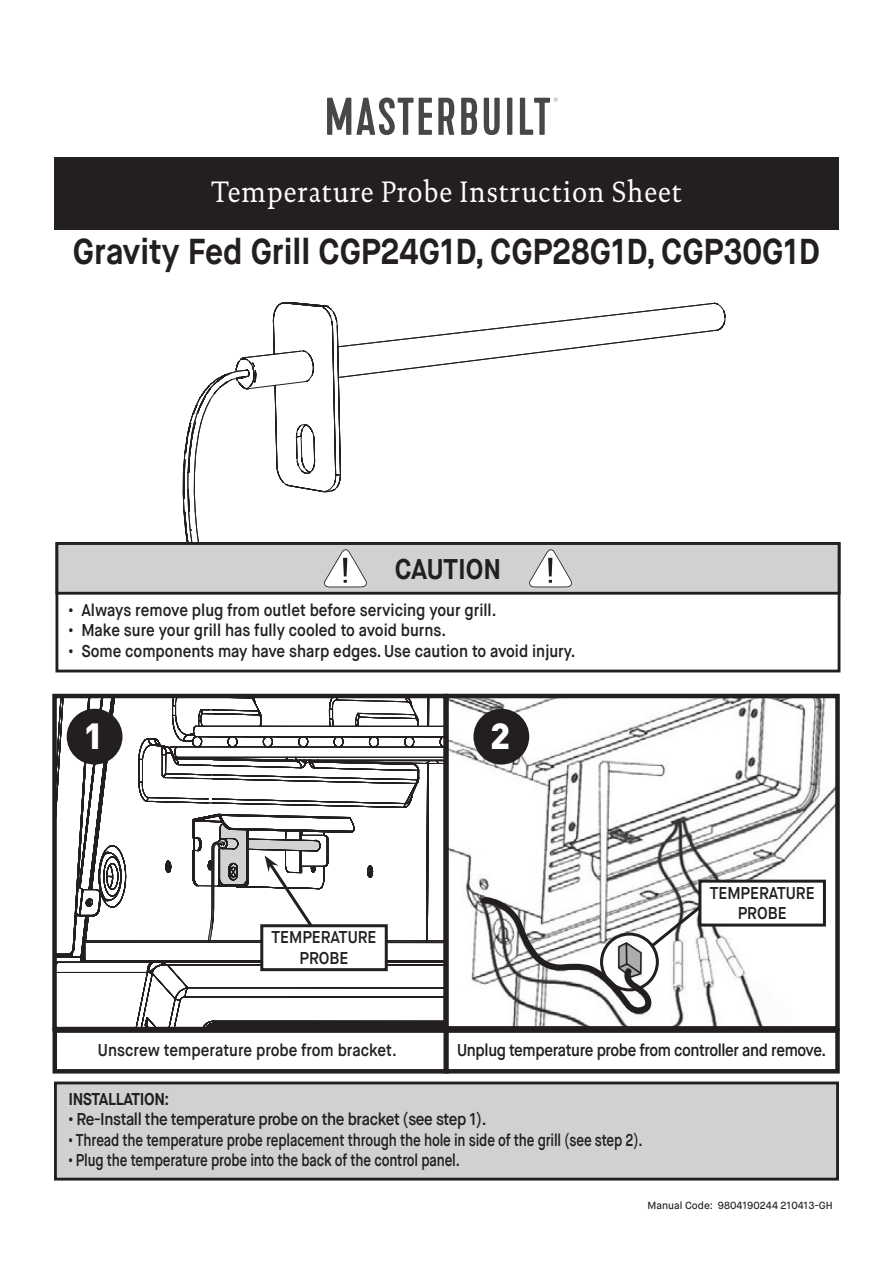
<style>
.page{position:relative;width:893px;height:1263px;background:#fff}
.page>*{position:absolute;margin:0;border:0;box-sizing:border-box;transform-origin:0 0}
.t1{font:700 36px "Maison Neue";color:#231f20;scale:.9 1}
.t2{font:900 36px "DIN";color:#fff}
.t3{font:30px "DTL Documenta TOT";letter-spacing:.035em;color:#fff;scale:.9 1}
.t4{font:700 28.5px "Maison Neue";color:#231f20;scale:.9 1}
.t5{font:600 17.1px "Maison Neue";letter-spacing:-.01em;color:#231f20;scale:.9 1}
.t6{font:600 17.1px "Maison Neue";letter-spacing:-.01em;color:#231f20;scale:.8 1}
.t7{font:700 17.1px "Maison Neue";letter-spacing:-.025em;color:#231f20;scale:.9 1}
.t8{font:500 10.35px "Maison Neue";color:#231f20}
</style>
<div class="page">
<div style="left:54px;top:158px;width:785px;height:72px;background:#231f20"></div>
<svg style="left:327px;top:97px;width:231px;height:38px"></svg>
<img style="left:449px;top:699px;width:386px;height:326px">
<div style="left:444px;top:694px;width:396px;height:336px;border:4px solid #231f20"></div>
<svg style="left:236px;top:302px;width:490px;height:191px"></svg>
<svg style="left:182px;top:365px;width:102px;height:177px"></svg>
<div style="left:56px;top:542px;width:784px;height:130px;border:3px solid #231f20"></div>
<div style="left:57px;top:543px;width:782px;height:50px;background:#cfd1d2"></div>
<div style="left:56px;top:542px;width:784px;height:53px;border:3px solid #231f20"></div>
<svg style="left:324px;top:549px;width:43px;height:38px"></svg>
<svg style="left:529px;top:549px;width:43px;height:38px"></svg>
<div style="left:52px;top:1028px;width:397px;height:45px;border:4px solid #231f20"></div>
<div style="left:443px;top:1028px;width:397px;height:45px;border:4px solid #231f20"></div>
<div style="left:55px;top:1083px;width:782px;height:96px;background:#cfd1d2"></div>
<div style="left:54px;top:1081px;width:785px;height:99px;border:3px solid #231f20"></div>
<div style="left:473px;top:709px;width:56px;height:55px;background:#231f20;border-radius:50%"></div>
<svg style="left:57px;top:699px;width:385px;height:327px"></svg>
<div style="left:52px;top:694px;width:395px;height:337px;border:4px solid #231f20"></div>
<div style="left:67px;top:709px;width:55px;height:55px;background:#231f20;border-radius:50%"></div>
<svg style="left:478px;top:894px;width:233px;height:137px"></svg>
<div style="left:698px;top:880px;width:128px;height:46px;background:#fff;border:3px solid #231f20"></div>
<svg style="left:165px;top:736px;width:279px;height:206px"></svg>
<div style="left:260px;top:924px;width:128px;height:47px;background:#fff;border:3px solid #231f20"></div>
<p class="t3" style="left:212px;top:175px;width:523px">Temperature Probe Instruction Sheet</p>
<p class="t1" style="left:73px;top:229px;width:831px">Gravity Fed Grill CGP24G1D, CGP28G1D, CGP30G1D</p>
<p class="t4" style="left:395px;top:551px;width:120px">CAUTION</p>
<p class="t5" style="left:69px;top:599px;width:477px">• Always remove plug from outlet before servicing your grill.</p>
<p class="t5" style="left:69px;top:620px;width:421px">• Make sure your grill has fully cooled to avoid burns.</p>
<p class="t5" style="left:69px;top:640px;width:565px">• Some components may have sharp edges. Use caution to avoid injury.</p>
<h1 class="t2" style="left:83px;top:712px;width:22px">1</h1>
<p class="t2" style="left:490px;top:712px;width:22px">2</p>
<p class="t5" style="left:272px;top:927px;width:118px">TEMPERATURE</p>
<p class="t5" style="left:300px;top:947px;width:56px">PROBE</p>
<p class="t5" style="left:710px;top:882px;width:118px">TEMPERATURE</p>
<p class="t5" style="left:738px;top:902px;width:56px">PROBE</p>
<p class="t5" style="left:98px;top:1039px;width:334px">Unscrew temperature probe from bracket.</p>
<p class="t5" style="left:457px;top:1039px;width:411px">Unplug temperature probe from controller and remove.</p>
<p class="t7" style="left:68px;top:1088px;width:114px">INSTALLATION:</p>
<p class="t5" style="left:68px;top:1108px;width:466px">• Re-Install the temperature probe on the bracket (see step 1).</p>
<p class="t6" style="left:68px;top:1129px;width:719px">• Thread the temperature probe replacement through the hole in side of the grill (see step 2).</p>
<p class="t6" style="left:68px;top:1149px;width:491px">• Plug the temperature probe into the back of the control panel.</p>
<p class="t8" style="left:648px;top:1199px;width:187px">Manual Code: 9804190244 210413-GH</p>
</div>
